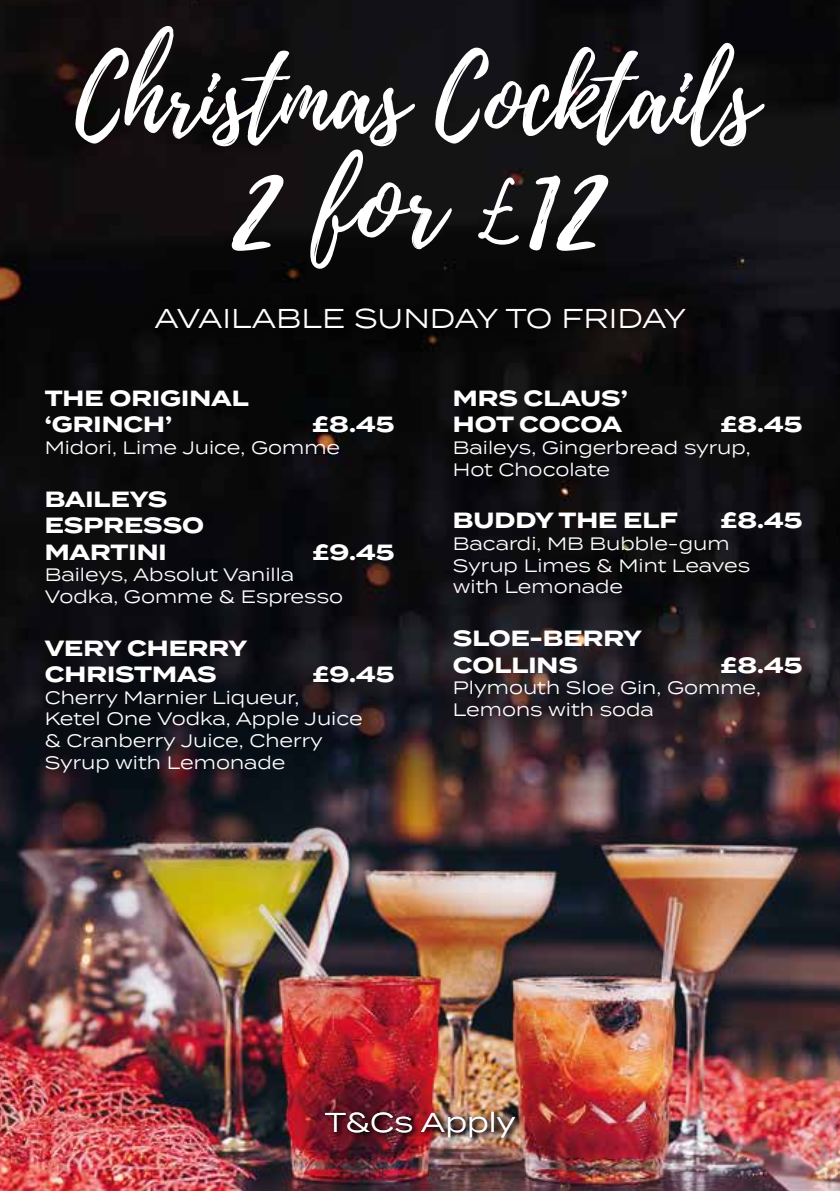
<style>
.page{position:relative;width:840px;height:1191px;background:#fff}
.page>*{position:absolute;margin:0;border:0;box-sizing:border-box;transform-origin:0 0}
.t1{font:116.8px "Playlist Script";color:#fff}
.t2{font:100.8px "Playlist Script";color:#fff}
.t3{font:27.2px "Termina";color:#fff}
.t4{font:700 22px/26.4px "Termina";color:#fff}
.t5{font:18px/21.6px "Termina";color:#fff}
.s1{font-family:"Brittany Signature"}
</style>
<div class="page">
<img style="left:0;top:0;width:839px;height:1191px">
<img style="left:319px;top:1101px;width:207px;height:48px">
<img style="left:149px;top:298px;width:547px;height:47px">
<h2 class="t2" style="left:75px;top:26px;width:683px">Christmas Cocktails</h2>
<h1 class="t1" style="left:235px;top:118px;width:370px">2 for <span class="s1">£</span>12</h1>
<h3 class="t3" style="left:154px;top:298px;width:533px">AVAILABLE SUNDAY TO FRIDAY</h3>
<p class="t4" style="left:45px;top:385px;width:205px">THE ORIGINAL ‘GRINCH’</p>
<p class="t4" style="left:312px;top:412px;width:84px">£8.45</p>
<p class="t5" style="left:45px;top:436px;width:297px">Midori, Lime Juice, Gomme</p>
<p class="t4" style="left:45px;top:486px;width:161px">BAILEYS<br>ESPRESSO<br>MARTINI</p>
<p class="t4" style="left:312px;top:539px;width:83px">£9.45</p>
<p class="t5" style="left:45px;top:563px;width:300px">Baileys, Absolut Vanilla<br>Vodka, Gomme &amp; Espresso</p>
<p class="t4" style="left:45px;top:635px;width:204px">VERY CHERRY<br>CHRISTMAS</p>
<p class="t4" style="left:312px;top:661px;width:83px">£9.45</p>
<p class="t5" style="left:45px;top:686px;width:319px">Cherry Marnier Liqueur,<br>Ketel One Vodka, Apple Juice &amp; Cranberry Juice, Cherry<br>Syrup with Lemonade</p>
<p class="t4" style="left:452px;top:385px;width:176px">MRS CLAUS’<br>HOT COCOA</p>
<p class="t4" style="left:720px;top:412px;width:84px">£8.45</p>
<p class="t5" style="left:452px;top:436px;width:299px">Baileys, Gingerbread syrup,<br>Hot Chocolate</p>
<p class="t4" style="left:452px;top:508px;width:226px">BUDDY THE ELF</p>
<p class="t4" style="left:720px;top:508px;width:84px">£8.45</p>
<p class="t5" style="left:452px;top:532px;width:299px">Bacardi, MB Bubble-gum<br>Syrup Limes &amp; Mint Leaves with Lemonade</p>
<p class="t4" style="left:452px;top:625px;width:190px">SLOE-BERRY<br>COLLINS</p>
<p class="t4" style="left:720px;top:652px;width:84px">£8.45</p>
<p class="t5" style="left:452px;top:676px;width:309px">Plymouth Sloe Gin, Gomme,<br>Lemons with soda</p>
<h3 class="t3" style="left:324px;top:1102px;width:193px">T&amp;Cs Apply</h3>
</div>
